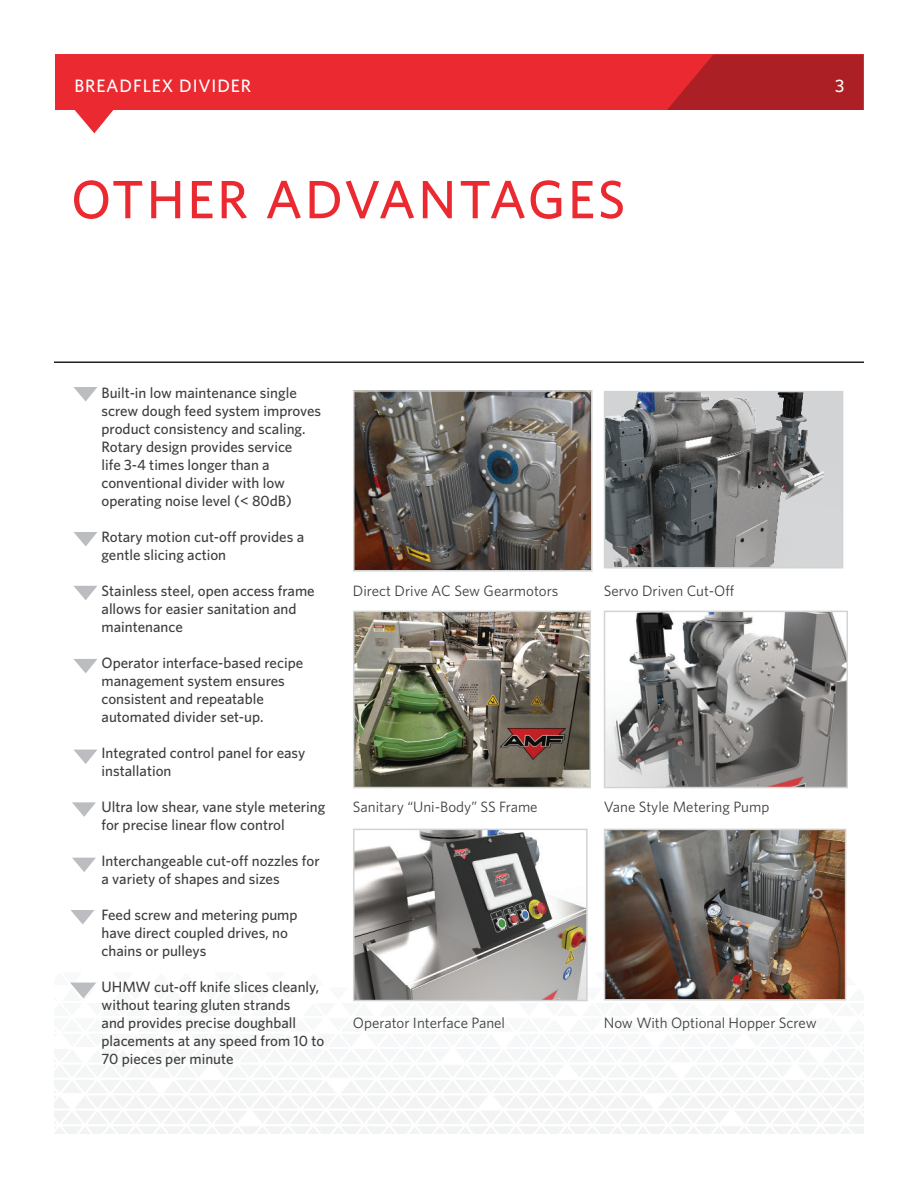
<style>
.page{position:relative;width:918px;height:1188px;background:#fff}
.page>*{position:absolute;margin:0;border:0;box-sizing:border-box;transform-origin:0 0}
.t1{font:500 54px "Whitney";letter-spacing:.05em;color:#ea2a30}
.t2{font:500 18px "Whitney";letter-spacing:.05em;color:#fff}
.t3{font:500 15px/18px "Whitney";color:#3e3e3f}
.t4{font:15px "Whitney";color:#3e3e3f}
</style>
<div class="page">
<div style="left:55px;top:54px;width:808px;height:56px;background:#ea2a30"></div>
<svg style="left:667px;top:55px;width:196px;height:55px"></svg>
<svg style="left:74px;top:110px;width:40px;height:23px"></svg>
<hr style="left:54px;top:362px;width:810px;height:1px;background:#231f20">
<svg style="left:73px;top:387px;width:24px;height:15px"></svg>
<svg style="left:74px;top:586px;width:23px;height:14px"></svg>
<svg style="left:74px;top:659px;width:23px;height:14px"></svg>
<svg style="left:74px;top:750px;width:23px;height:14px"></svg>
<svg style="left:72px;top:858px;width:24px;height:14px"></svg>
<svg style="left:72px;top:802px;width:24px;height:15px"></svg>
<svg style="left:71px;top:910px;width:23px;height:15px"></svg>
<svg style="left:70px;top:972px;width:777px;height:30px"></svg>
<img style="left:356px;top:614px;width:232px;height:171px">
<div style="left:353px;top:611px;width:238px;height:177px;border:2px solid #d1d3d4"></div>
<img style="left:607px;top:394px;width:233px;height:171px">
<div style="left:604px;top:391px;width:239px;height:177px;border:2px solid #d1d3d4"></div>
<img style="left:356px;top:832px;width:229px;height:166px">
<div style="left:353px;top:829px;width:235px;height:172px;border:2px solid #d1d3d4"></div>
<img style="left:607px;top:614px;width:238px;height:171px">
<div style="left:604px;top:611px;width:244px;height:177px;border:2px solid #d1d3d4"></div>
<img style="left:356px;top:393px;width:234px;height:176px">
<div style="left:353px;top:390px;width:240px;height:182px;border:2px solid #d1d3d4"></div>
<img style="left:607px;top:832px;width:236px;height:166px">
<div style="left:604px;top:829px;width:242px;height:172px;border:2px solid #d1d3d4"></div>
<svg style="left:74px;top:532px;width:24px;height:15px"></svg>
<p class="t2" style="left:75px;top:75px;width:178px">BREADFLEX DIVIDER</p>
<p class="t2" style="left:835px;top:75px;width:11px">3</p>
<h1 class="t1" style="left:71px;top:167px;width:556px">OTHER ADVANTAGES</h1>
<p class="t3" style="left:102px;top:384px;width:221px">Built-in low maintenance single screw dough feed system improves product consistency and scaling.<br>Rotary design provides service<br>life 3-4 times longer than a conventional divider with low operating noise level (&lt; 80dB)</p>
<p class="t3" style="left:102px;top:528px;width:204px">Rotary motion cut-off provides a gentle slicing action</p>
<p class="t3" style="left:102px;top:582px;width:215px">Stainless steel, open access frame allows for easier sanitation and maintenance</p>
<p class="t3" style="left:102px;top:654px;width:203px">Operator interface-based recipe management system ensures consistent and repeatable automated divider set-up.</p>
<p class="t3" style="left:102px;top:744px;width:205px">Integrated control panel for easy installation</p>
<p class="t3" style="left:102px;top:798px;width:225px">Ultra low shear, vane style metering for precise linear flow control</p>
<p class="t3" style="left:102px;top:852px;width:220px">Interchangeable cut-off nozzles for a variety of shapes and sizes</p>
<p class="t3" style="left:102px;top:906px;width:198px">Feed screw and metering pump have direct coupled drives, no chains or pulleys</p>
<p class="t3" style="left:102px;top:978px;width:224px">UHMW cut-off knife slices cleanly, without tearing gluten strands<br>and provides precise doughball placements at any speed from 10 to<br>70 pieces per minute</p>
<p class="t4" style="left:353px;top:582px;width:207px">Direct Drive AC Sew Gearmotors</p>
<p class="t4" style="left:604px;top:582px;width:132px">Servo Driven Cut-Off</p>
<p class="t4" style="left:353px;top:798px;width:186px">Sanitary “Uni-Body” SS Frame</p>
<p class="t4" style="left:604px;top:798px;width:167px">Vane Style Metering Pump</p>
<p class="t4" style="left:353px;top:1014px;width:154px">Operator Interface Panel</p>
<p class="t4" style="left:604px;top:1014px;width:214px">Now With Optional Hopper Screw</p>
</div>
